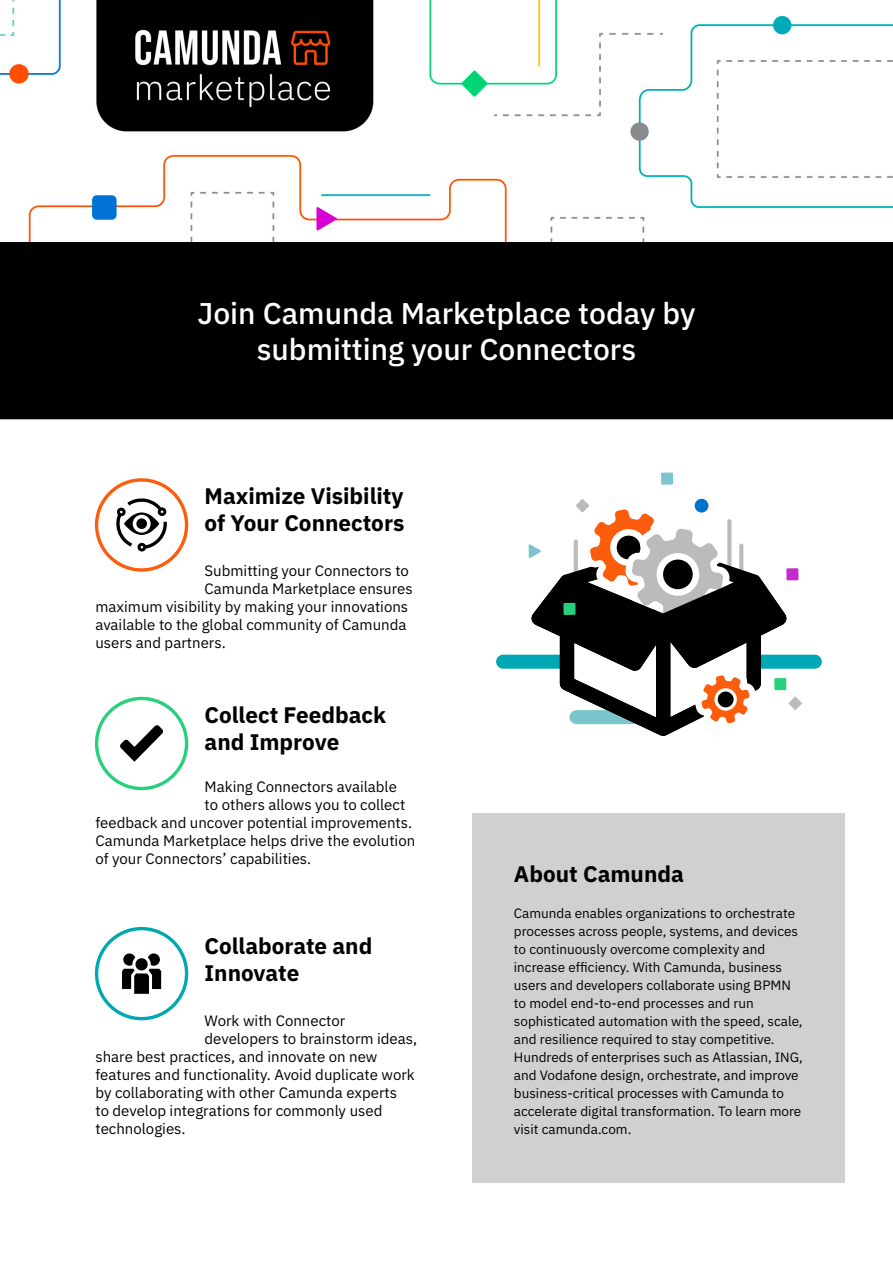
<style>
.page{position:relative;width:893px;height:1263px;background:#fff}
.page>*{position:absolute;margin:0;border:0;box-sizing:border-box;transform-origin:0 0}
.lead{font:500 30px/36px "IBM Plex Sans";color:#fff;text-align:center}
.header1{font:700 22.5px/27px "IBM Plex Sans";color:#000}
.content{font:15px "IBM Plex Sans";color:#000}
.t1{font:13.5px/18px "IBM Plex Sans";color:#000}
</style>
<div class="page">
<div style="left:473px;top:814px;width:372px;height:369px;background:#cfd0d0"></div>
<div style="left:496px;top:655px;width:71px;height:14px;background:#00a7b5;border-radius:7px"></div>
<div style="left:751px;top:655px;width:71px;height:14px;background:#00a7b5;border-radius:7px"></div>
<svg style="left:529px;top:503px;width:258px;height:233px"></svg>
<div style="left:563px;top:603px;width:13px;height:12px;background:#26d07c"></div>
<div style="left:774px;top:678px;width:12px;height:12px;background:#26d07c"></div>
<div style="left:786px;top:568px;width:12px;height:12px;background:#c629cd"></div>
<div style="left:661px;top:473px;width:12px;height:12px;background:#7ac6cc"></div>
<div style="left:695px;top:499px;width:13px;height:14px;background:#0072ce;border-radius:50%"></div>
<svg style="left:576px;top:499px;width:13px;height:13px"></svg>
<svg style="left:788px;top:696px;width:14px;height:14px"></svg>
<div style="left:0;top:241px;width:893px;height:178px;background:#000"></div>
<img style="left:0;top:0;width:893px;height:241px">
<div style="left:95px;top:478px;width:93px;height:94px;border:3px solid #fc5d0d;border-radius:50%"></div>
<svg style="left:116px;top:498px;width:51px;height:53px"></svg>
<div style="left:95px;top:697px;width:93px;height:93px;border:3px solid #26d07c;border-radius:50%"></div>
<svg style="left:120px;top:725px;width:43px;height:37px"></svg>
<div style="left:95px;top:927px;width:93px;height:93px;border:3px solid #00a7b5;border-radius:50%"></div>
<svg style="left:122px;top:953px;width:39px;height:41px"></svg>
<div style="left:744px;top:82px;width:136px;height:79px;background:#fff"></div>
<p class="lead" style="left:197px;top:293px;width:500px">Join Camunda Marketplace today by submitting your Connectors</p>
<p class="header1" style="left:205px;top:481px;width:201px">Maximize Visibility of Your Connectors</p>
<p class="content" style="left:205px;top:559px;width:206px">Submitting your Connectors to</p>
<p class="content" style="left:205px;top:577px;width:210px">Camunda Marketplace ensures</p>
<p class="content" style="left:95px;top:595px;width:314px">maximum visibility by making your innovations</p>
<p class="content" style="left:95px;top:613px;width:312px">available to the global community of Camunda</p>
<p class="content" style="left:95px;top:631px;width:132px">users and partners.</p>
<p class="header1" style="left:205px;top:700px;width:183px">Collect Feedback and Improve</p>
<p class="content" style="left:205px;top:775px;width:194px">Making Connectors available</p>
<p class="content" style="left:205px;top:793px;width:202px">to others allows you to collect</p>
<p class="content" style="left:95px;top:811px;width:318px">feedback and uncover potential improvements.</p>
<p class="content" style="left:95px;top:829px;width:321px">Camunda Marketplace helps drive the evolution</p>
<p class="content" style="left:95px;top:847px;width:217px">of your Connectors’ capabilities.</p>
<p class="header1" style="left:205px;top:931px;width:169px">Collaborate and<br>Innovate</p>
<p class="content" style="left:205px;top:1009px;width:142px">Work with Connector</p>
<p class="content" style="left:205px;top:1027px;width:214px">developers to brainstorm ideas,</p>
<p class="content" style="left:95px;top:1045px;width:283px">share best practices, and innovate on new</p>
<p class="content" style="left:95px;top:1063px;width:321px">features and functionality. Avoid duplicate work</p>
<p class="content" style="left:95px;top:1081px;width:303px">by collaborating with other Camunda experts</p>
<p class="content" style="left:95px;top:1099px;width:288px">to develop integrations for commonly used</p>
<p class="content" style="left:95px;top:1117px;width:92px">technologies.</p>
<p class="header1" style="left:514px;top:859px;width:171px">About Camunda</p>
<p class="t1" style="left:514px;top:903px;width:290px">Camunda enables organizations to orchestrate processes across people, systems, and devices to continuously overcome complexity and increase efficiency. With Camunda, business users and developers collaborate using BPMN to model end-to-end processes and run sophisticated automation with the speed, scale, and resilience required to stay competitive.<br>Hundreds of enterprises such as Atlassian, ING, and Vodafone design, orchestrate, and improve business-critical processes with Camunda to accelerate digital transformation. To learn more visit camunda.com.</p>
</div>
